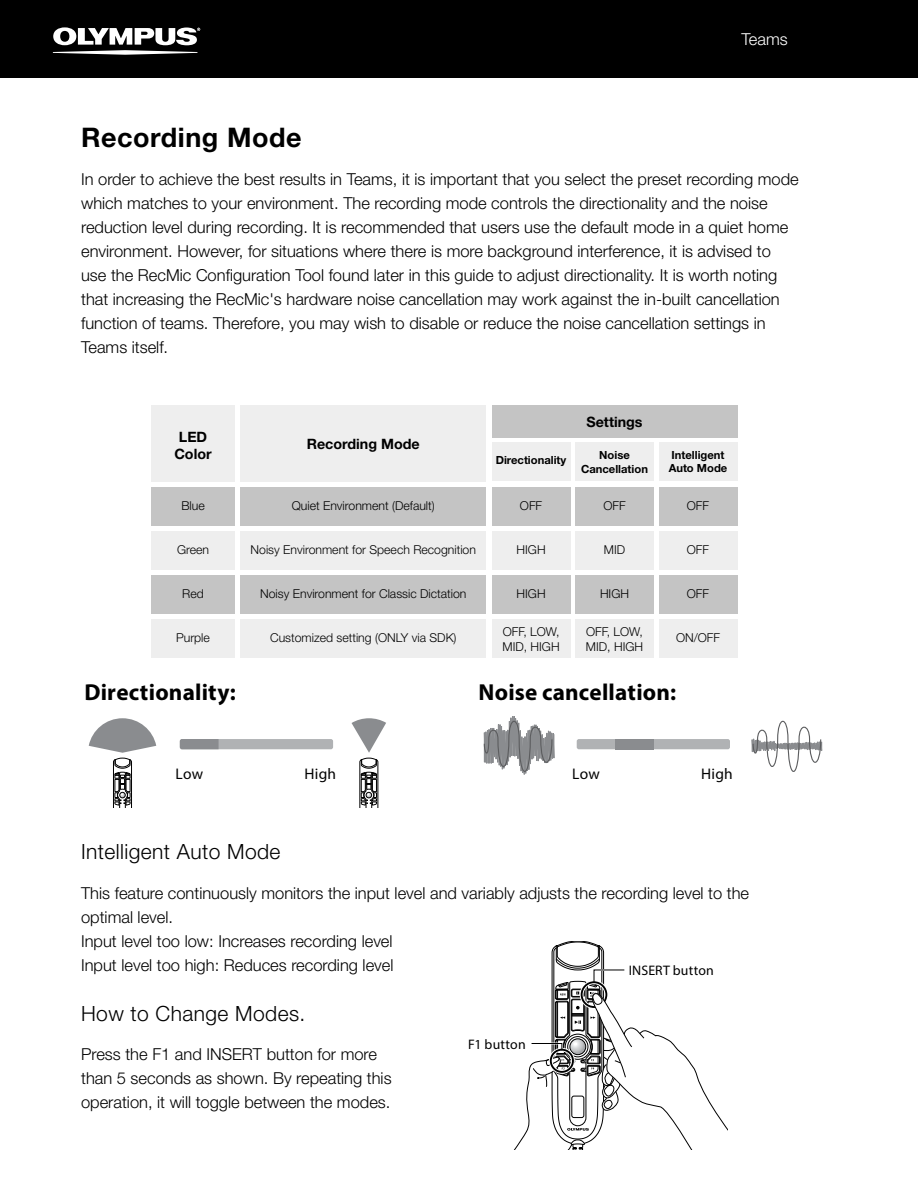
<style>
.page{position:relative;width:918px;height:1188px;background:#fff}
.page>*{position:absolute;margin:0;border:0;box-sizing:border-box;transform-origin:0 0}
.t1{font:700 27px "Helvetica Neue LT Std";letter-spacing:.02em;color:#000}
.t2{font:700 23.1px "Myriad Pro";letter-spacing:.01em;color:#000}
.t3{font:300 21px "Helvetica Neue LT Std";letter-spacing:.02em;color:#000}
.t4{font:300 16.5px/24px "Helvetica Neue LT Std";color:#000}
.t5{font:300 16.5px "Helvetica Neue LT Std";color:#fff}
.t6{font:15.45px "Myriad Pro";letter-spacing:.015em;color:#000}
.t7{font:700 14.25px/17.1px "Helvetica Neue LT Std";color:#000;text-align:center}
.t8{font:13.8px "Myriad Pro";letter-spacing:.015em;color:#000}
.t9{font:300 12.3px/14.7px "Helvetica Neue LT Std";color:#000}
.t10{font:700 11.25px/13.5px "Helvetica Neue LT Std";color:#000;text-align:center}
</style>
<div class="page">
<div style="left:0;top:0;width:918px;height:78px;background:#000"></div>
<svg style="left:53px;top:27px;width:147px;height:28px"></svg>
<div style="left:180px;top:739px;width:153px;height:10px;background:#b0b2b4;border-radius:2px"></div>
<svg style="left:180px;top:739px;width:39px;height:10px"></svg>
<div style="left:577px;top:739px;width:153px;height:10px;background:#b0b2b4;border-radius:2px"></div>
<div style="left:615px;top:739px;width:39px;height:10px;background:#8a8c8f"></div>
<svg style="left:89px;top:718px;width:67px;height:89px"></svg>
<svg style="left:352px;top:718px;width:34px;height:89px"></svg>
<svg style="left:752px;top:720px;width:70px;height:52px"></svg>
<svg style="left:483px;top:716px;width:71px;height:59px"></svg>
<div style="left:151px;top:405px;width:84px;height:77px;background:#eee"></div>
<div style="left:241px;top:405px;width:245px;height:77px;background:#eee"></div>
<div style="left:492px;top:405px;width:245px;height:32px;background:#c4c4c4"></div>
<div style="left:492px;top:443px;width:78px;height:38px;background:#eee"></div>
<div style="left:575px;top:443px;width:79px;height:38px;background:#eee"></div>
<div style="left:659px;top:443px;width:78px;height:38px;background:#eee"></div>
<div style="left:492px;top:487px;width:78px;height:39px;background:#c4c4c4"></div>
<div style="left:241px;top:487px;width:245px;height:39px;background:#c4c4c4"></div>
<div style="left:575px;top:487px;width:79px;height:39px;background:#c4c4c4"></div>
<div style="left:659px;top:487px;width:78px;height:39px;background:#c4c4c4"></div>
<div style="left:151px;top:487px;width:84px;height:39px;background:#c4c4c4"></div>
<div style="left:492px;top:531px;width:78px;height:39px;background:#eee"></div>
<div style="left:241px;top:531px;width:245px;height:39px;background:#eee"></div>
<div style="left:575px;top:531px;width:79px;height:39px;background:#eee"></div>
<div style="left:659px;top:531px;width:78px;height:39px;background:#eee"></div>
<div style="left:151px;top:531px;width:84px;height:39px;background:#eee"></div>
<div style="left:492px;top:576px;width:78px;height:38px;background:#c4c4c4"></div>
<div style="left:241px;top:576px;width:245px;height:38px;background:#c4c4c4"></div>
<div style="left:575px;top:576px;width:79px;height:38px;background:#c4c4c4"></div>
<div style="left:659px;top:576px;width:78px;height:38px;background:#c4c4c4"></div>
<div style="left:151px;top:576px;width:84px;height:38px;background:#c4c4c4"></div>
<div style="left:492px;top:620px;width:78px;height:38px;background:#eee"></div>
<div style="left:241px;top:620px;width:245px;height:38px;background:#eee"></div>
<div style="left:575px;top:620px;width:79px;height:38px;background:#eee"></div>
<div style="left:659px;top:620px;width:78px;height:38px;background:#eee"></div>
<div style="left:151px;top:620px;width:84px;height:38px;background:#eee"></div>
<svg style="left:514px;top:941px;width:213px;height:209px"></svg>
<h1 class="t1" style="left:81px;top:120px;width:222px">Recording Mode</h1>
<p class="t5" style="left:742px;top:29px;width:48px">Teams</p>
<p class="t4" style="left:81px;top:167px;width:719px">In order to achieve the best results in Teams, it is important that you select the preset recording mode which matches to your environment. The recording mode controls the directionality and the noise reduction level during recording. It is recommended that users use the default mode in a quiet home environment. However, for situations where there is more background interference, it is advised to use the RecMic Configuration Tool found later in this guide to adjust directionality. It is worth noting that increasing the RecMic's hardware noise cancellation may work against the in-built cancellation function of teams. Therefore, you may wish to disable or reduce the noise cancellation settings in Teams itself.</p>
<p class="t7" style="left:174px;top:428px;width:39px">LED<br>Color</p>
<p class="t9" style="left:181px;top:498px;width:25px">Blue</p>
<p class="t9" style="left:177px;top:542px;width:34px">Green</p>
<p class="t9" style="left:182px;top:586px;width:23px">Red</p>
<p class="t9" style="left:176px;top:630px;width:35px">Purple</p>
<p class="t7" style="left:307px;top:435px;width:115px">Recording Mode</p>
<p class="t9" style="left:292px;top:498px;width:144px">Quiet Environment (Default)</p>
<p class="t9" style="left:251px;top:542px;width:227px">Noisy Environment for Speech Recognition</p>
<p class="t9" style="left:260px;top:586px;width:208px">Noisy Environment for Classic Dictation</p>
<p class="t9" style="left:270px;top:630px;width:188px">Customized setting (ONLY via SDK)</p>
<p class="t7" style="left:586px;top:413px;width:58px">Settings</p>
<p class="t10" style="left:496px;top:453px;width:72px">Directionality</p>
<p class="t10" style="left:581px;top:448px;width:68px">Noise<br>Cancellation</p>
<p class="t10" style="left:669px;top:448px;width:60px;text-align:left">Intelligent<br>Auto Mode</p>
<p class="t9" style="left:520px;top:498px;width:24px">OFF</p>
<p class="t9" style="left:517px;top:542px;width:31px">HIGH</p>
<p class="t9" style="left:517px;top:586px;width:31px">HIGH</p>
<p class="t9" style="left:503px;top:624px;width:59px">OFF, LOW,<br>MID, HIGH</p>
<p class="t9" style="left:603px;top:498px;width:24px">OFF</p>
<p class="t9" style="left:604px;top:542px;width:23px">MID</p>
<p class="t9" style="left:600px;top:586px;width:31px">HIGH</p>
<p class="t9" style="left:586px;top:624px;width:59px">OFF, LOW,<br>MID, HIGH</p>
<p class="t9" style="left:687px;top:498px;width:24px">OFF</p>
<p class="t9" style="left:687px;top:542px;width:24px">OFF</p>
<p class="t9" style="left:687px;top:586px;width:24px">OFF</p>
<p class="t9" style="left:676px;top:630px;width:46px">ON/OFF</p>
<h2 class="t2" style="left:84px;top:678px;width:153px">Directionality:</h2>
<h2 class="t2" style="left:478px;top:678px;width:199px">Noise cancellation:</h2>
<p class="t6" style="left:176px;top:764px;width:29px">Low</p>
<p class="t6" style="left:304px;top:764px;width:33px">High</p>
<p class="t6" style="left:572px;top:764px;width:29px">Low</p>
<p class="t6" style="left:701px;top:764px;width:33px">High</p>
<p class="t3" style="left:81px;top:839px;width:201px">Intelligent Auto Mode</p>
<p class="t4" style="left:81px;top:880px;width:670px">This feature continuously monitors the input level and variably adjusts the recording level to the optimal level.<br>Input level too low: Increases recording level<br>Input level too high: Reduces recording level</p>
<p class="t8" style="left:629px;top:961px;width:87px">INSERT button</p>
<p class="t3" style="left:81px;top:1000px;width:226px">How to Change Modes.</p>
<p class="t4" style="left:81px;top:1042px;width:312px">Press the F1 and INSERT button for more than 5 seconds as shown. By repeating this operation, it will toggle between the modes.</p>
<p class="t8" style="left:468px;top:1035px;width:59px">F1 button</p>
</div>
